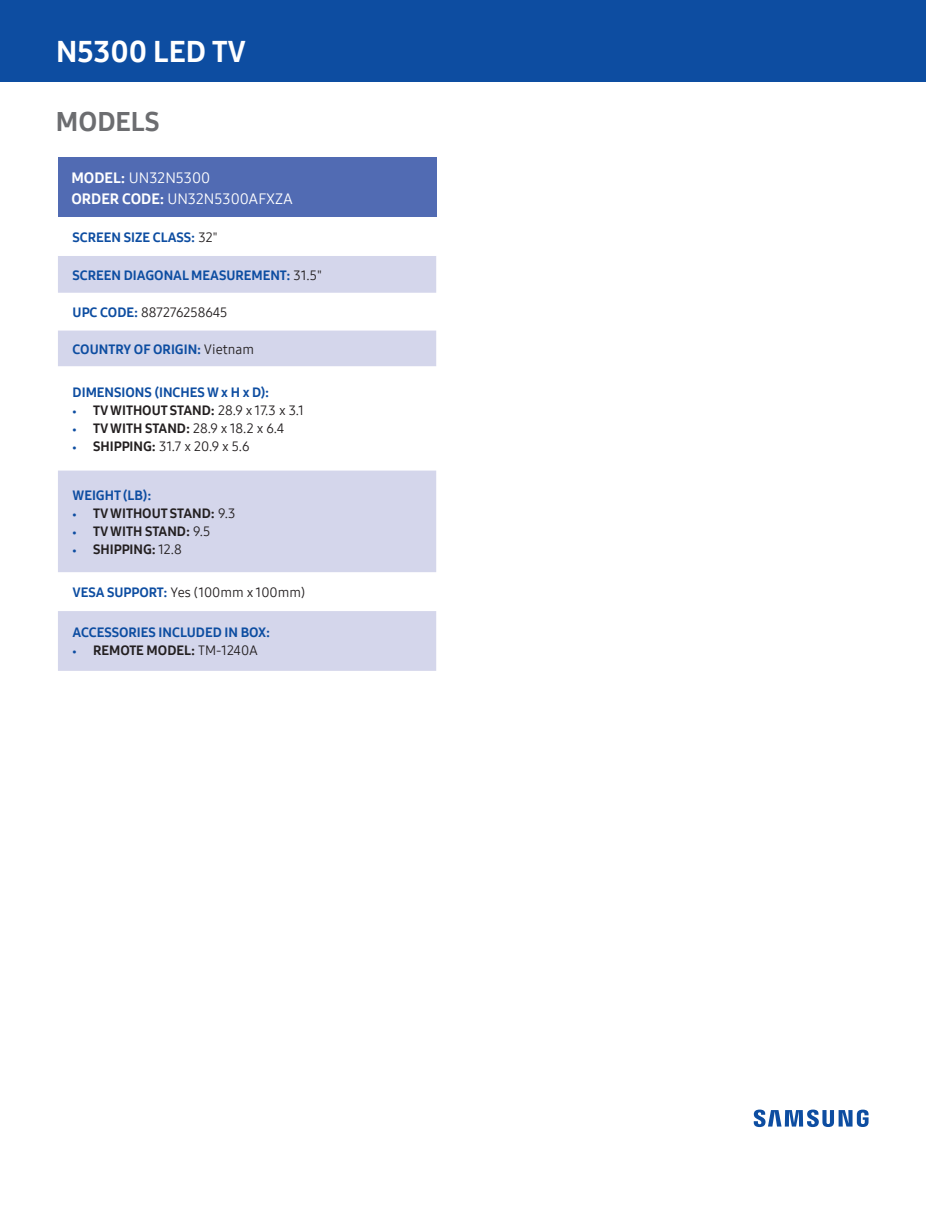
<style>
.page{position:relative;width:926px;height:1206px;background:#fff}
.page>*{position:absolute;margin:0;border:0;box-sizing:border-box;transform-origin:0 0}
.t1{font:30px "Samsung One 800";color:#fff}
.t2{font:27px "Samsung One 800";color:#6c6d70}
.t3{font:15px/21px "Samsung One 400";color:#fff}
.t4{font:13.5px "Samsung One 800";color:#0d4da1}
.t5{font:13.5px "Samsung One 800";color:#231f20}
.t6{font:13.5px "Samsung One 400";color:#231f20}
.s1{font-family:"Samsung One 800"}
.s2{font-family:"Samsung One 400";color:#231f20}
.s3{font-family:"Samsung One 800";color:#0d4da1}
.s4{font-size:9px;color:#0d4da1}
.s5{font-family:"Samsung One 400"}
.s6{font-family:"Samsung One 800";font-size:9px;color:#0d4da1}
</style>
<div class="page">
<div style="left:0;top:0;width:925px;height:81px;background:#0d4da1"></div>
<svg style="left:753px;top:1109px;width:115px;height:17px"></svg>
<div style="left:58px;top:157px;width:378px;height:60px;background:#516bb3"></div>
<svg style="left:58px;top:256px;width:378px;height:414px;fill:#d4d6eb"></svg>
<h1 class="t1" style="left:56px;top:31px;width:191px">N5300 LED TV</h1>
<h2 class="t2" style="left:56px;top:103px;width:105px">MODELS</h2>
<p class="t3" style="left:71px;top:167px;width:223px"><span class="s1">MODEL:</span> UN32N5300<br><span class="s1">ORDER CODE:</span> UN32N5300AFXZA</p>
<p class="t4" style="left:73px;top:228px;width:146px">SCREEN SIZE CLASS: <span class="s2">32"</span></p>
<p class="t4" style="left:73px;top:266px;width:251px">SCREEN DIAGONAL MEASUREMENT: <span class="s2">31.5"</span></p>
<p class="t6" style="left:73px;top:303px;width:156px"><span class="s3">UPC CODE:</span> 887276258645</p>
<p class="t4" style="left:73px;top:340px;width:183px">COUNTRY OF ORIGIN: <span class="s2">Vietnam</span></p>
<p class="t4" style="left:73px;top:383px;width:198px">DIMENSIONS (INCHES W x H x D):</p>
<p class="t5" style="left:73px;top:401px;width:233px"><span class="s4">•</span> TV WITHOUT STAND: <span class="s5">28.9 x 17.3 x 3.1</span></p>
<p class="t6" style="left:73px;top:419px;width:213px"><span class="s6">•</span> <span class="s1">TV WITH STAND:</span> 28.9 x 18.2 x 6.4</p>
<p class="t6" style="left:73px;top:437px;width:178px"><span class="s6">•</span> <span class="s1">SHIPPING:</span> 31.7 x 20.9 x 5.6</p>
<p class="t4" style="left:73px;top:485px;width:80px">WEIGHT (LB):</p>
<p class="t5" style="left:73px;top:503px;width:164px"><span class="s4">•</span> TV WITHOUT STAND: <span class="s5">9.3</span></p>
<p class="t5" style="left:73px;top:521px;width:139px"><span class="s4">•</span> TV WITH STAND: <span class="s5">9.5</span></p>
<p class="t5" style="left:73px;top:539px;width:111px"><span class="s4">•</span> SHIPPING: <span class="s5">12.8</span></p>
<p class="t6" style="left:73px;top:583px;width:234px"><span class="s3">VESA SUPPORT:</span> Yes (100mm x 100mm)</p>
<p class="t4" style="left:73px;top:623px;width:199px">ACCESSORIES INCLUDED IN BOX:</p>
<p class="t5" style="left:73px;top:641px;width:187px"><span class="s4">•</span> REMOTE MODEL: <span class="s5">TM-1240A</span></p>
</div>
